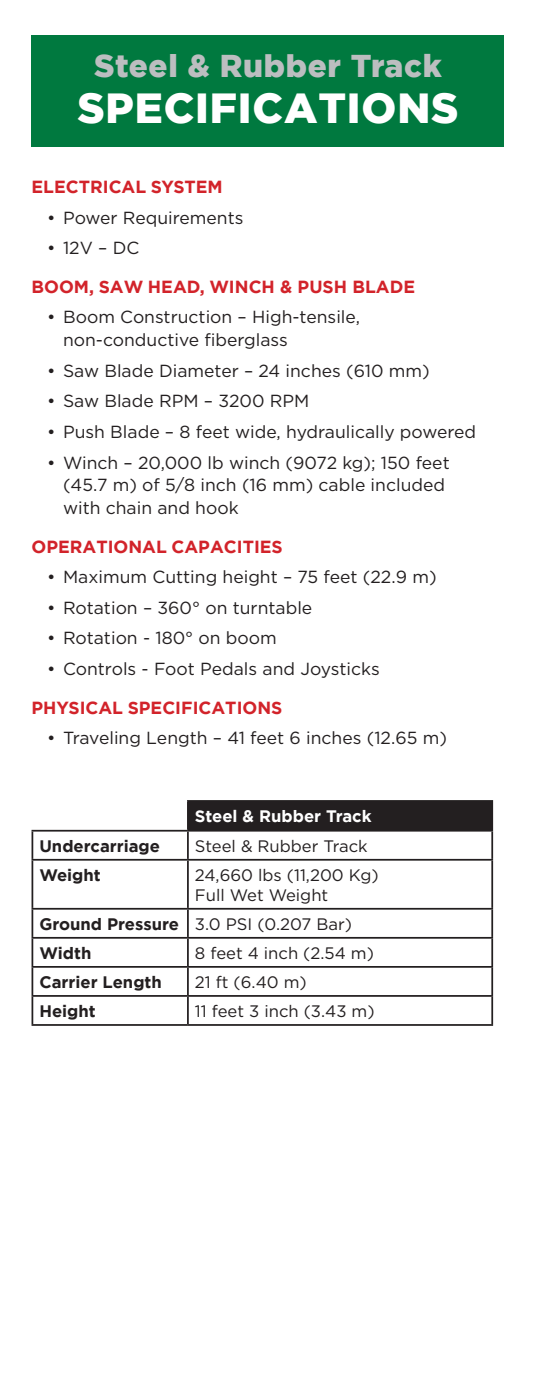
<style>
.page{position:relative;width:536px;height:1386px;background:#fff}
.page>*{position:absolute;margin:0;border:0;box-sizing:border-box;transform-origin:0 0}
.t1{font:900 42px "Gotham";letter-spacing:.02em;color:#fff}
.t2{font:900 31.5px "Gotham";letter-spacing:.02em;color:#bcbec0}
.t3{font:17.5px/22.8px "Gotham";color:#231f20}
.t4{font:700 17.5px "Gotham";color:#d2232a}
.t5{font:16.62px/19.9px "Gotham";color:#231f20}
.t6{font:700 16.62px/29.1px "Gotham";color:#231f20}
.t7{font:700 16.62px "Gotham";color:#fff}
.s1{font-weight:400}
</style>
<div class="page">
<div style="left:32px;top:35px;width:472px;height:112px;background:#00793f"></div>
<div style="left:188px;top:801px;width:304px;height:30px;background:#231f20"></div>
<hr style="left:187px;top:800px;width:306px;height:2px;background:#231f20">
<hr style="left:187px;top:802px;width:2px;height:28px;background:#231f20">
<hr style="left:491px;top:802px;width:2px;height:28px;background:#231f20">
<hr style="left:32px;top:830px;width:156px;height:2px;background:#231f20">
<svg style="left:32px;top:832px;width:1px;height:27px"></svg>
<hr style="left:188px;top:830px;width:305px;height:2px;background:#231f20">
<hr style="left:187px;top:832px;width:2px;height:27px;background:#231f20">
<hr style="left:491px;top:832px;width:2px;height:27px;background:#231f20">
<hr style="left:32px;top:859px;width:156px;height:2px;background:#231f20">
<hr style="left:32px;top:861px;width:1px;height:47px;background:#231f20">
<hr style="left:188px;top:859px;width:305px;height:2px;background:#231f20">
<hr style="left:187px;top:861px;width:2px;height:47px;background:#231f20">
<hr style="left:491px;top:861px;width:2px;height:47px;background:#231f20">
<hr style="left:32px;top:908px;width:156px;height:2px;background:#231f20">
<hr style="left:188px;top:908px;width:305px;height:2px;background:#231f20">
<hr style="left:187px;top:910px;width:2px;height:27px;background:#231f20">
<hr style="left:491px;top:910px;width:2px;height:27px;background:#231f20">
<hr style="left:32px;top:937px;width:156px;height:2px;background:#231f20">
<hr style="left:188px;top:937px;width:305px;height:2px;background:#231f20">
<hr style="left:187px;top:939px;width:2px;height:27px;background:#231f20">
<hr style="left:491px;top:939px;width:2px;height:27px;background:#231f20">
<hr style="left:32px;top:966px;width:156px;height:2px;background:#231f20">
<hr style="left:188px;top:966px;width:305px;height:2px;background:#231f20">
<hr style="left:187px;top:968px;width:2px;height:27px;background:#231f20">
<hr style="left:491px;top:968px;width:2px;height:27px;background:#231f20">
<hr style="left:32px;top:995px;width:156px;height:2px;background:#231f20">
<svg style="left:32px;top:910px;width:1px;height:114px"></svg>
<hr style="left:188px;top:995px;width:305px;height:2px;background:#231f20">
<hr style="left:187px;top:997px;width:2px;height:27px;background:#231f20">
<hr style="left:491px;top:997px;width:2px;height:27px;background:#231f20">
<hr style="left:32px;top:1024px;width:156px;height:2px;background:#231f20">
<hr style="left:188px;top:1024px;width:305px;height:2px;background:#231f20">
<h2 class="t2" style="left:94px;top:44px;width:349px">Steel &amp; Rubber Track</h2>
<h1 class="t1" style="left:77px;top:79px;width:382px">SPECIFICATIONS</h1>
<p class="t4" style="left:32px;top:175px;width:192px">ELECTRICAL SYSTEM</p>
<p class="t3" style="left:47px;top:206px;width:198px">• Power Requirements</p>
<p class="t3" style="left:47px;top:236px;width:93px">• 12V – DC</p>
<p class="t4" style="left:32px;top:275px;width:385px">BOOM, SAW HEAD, WINCH &amp; PUSH BLADE</p>
<p class="t3" style="left:63px;top:305px;width:298px;text-indent:-16px">• Boom Construction – High-tensile, non-conductive fiberglass</p>
<p class="t3" style="left:47px;top:359px;width:384px">• Saw Blade Diameter – 24 inches (610 mm)</p>
<p class="t3" style="left:47px;top:389px;width:263px">• Saw Blade RPM – 3200 RPM</p>
<p class="t3" style="left:47px;top:420px;width:430px">• Push Blade – 8 feet wide, hydraulically powered</p>
<p class="t3" style="left:63px;top:451px;width:388px;text-indent:-16px">• Winch – 20,000 lb winch (9072 kg); 150 feet (45.7 m) of 5/8 inch (16 mm) cable included with chain and hook</p>
<p class="t4" style="left:32px;top:535px;width:253px">OPERATIONAL CAPACITIES</p>
<p class="t3" style="left:47px;top:565px;width:390px">• Maximum Cutting height – 75 feet (22.9 m)</p>
<p class="t3" style="left:47px;top:596px;width:266px">• Rotation – 360° on turntable</p>
<p class="t3" style="left:47px;top:626px;width:231px">• Rotation - 180° on boom</p>
<p class="t3" style="left:47px;top:657px;width:334px">• Controls - Foot Pedals and Joysticks</p>
<p class="t4" style="left:32px;top:696px;width:252px">PHYSICAL SPECIFICATIONS</p>
<p class="t3" style="left:47px;top:726px;width:401px">• Traveling Length – 41 feet 6 inches (12.65 m)</p>
<p class="t7" style="left:195px;top:805px;width:178px">Steel &amp; Rubber Track</p>
<p class="t6" style="left:39px;top:831px;width:122px">Undercarriage</p>
<p class="t5" style="left:195px;top:836px;width:174px">Steel &amp; Rubber Track</p>
<p class="t6" style="left:39px;top:860px;width:63px">Weight</p>
<p class="t5" style="left:195px;top:865px;width:185px">24,660 lbs (11,200 Kg)<br>Full Wet Weight</p>
<p class="t6" style="left:39px;top:909px;width:314px">Ground Pressure <span class="s1">3.0 PSI (0.207 Bar)<br></span>Width</p>
<p class="t5" style="left:195px;top:943px;width:180px">8 feet 4 inch (2.54 m)</p>
<p class="t6" style="left:39px;top:968px;width:124px">Carrier Length</p>
<p class="t5" style="left:195px;top:972px;width:113px">21 ft (6.40 m)</p>
<p class="t6" style="left:39px;top:997px;width:58px">Height</p>
<p class="t5" style="left:195px;top:1001px;width:181px">11 feet 3 inch (3.43 m)</p>
</div>
